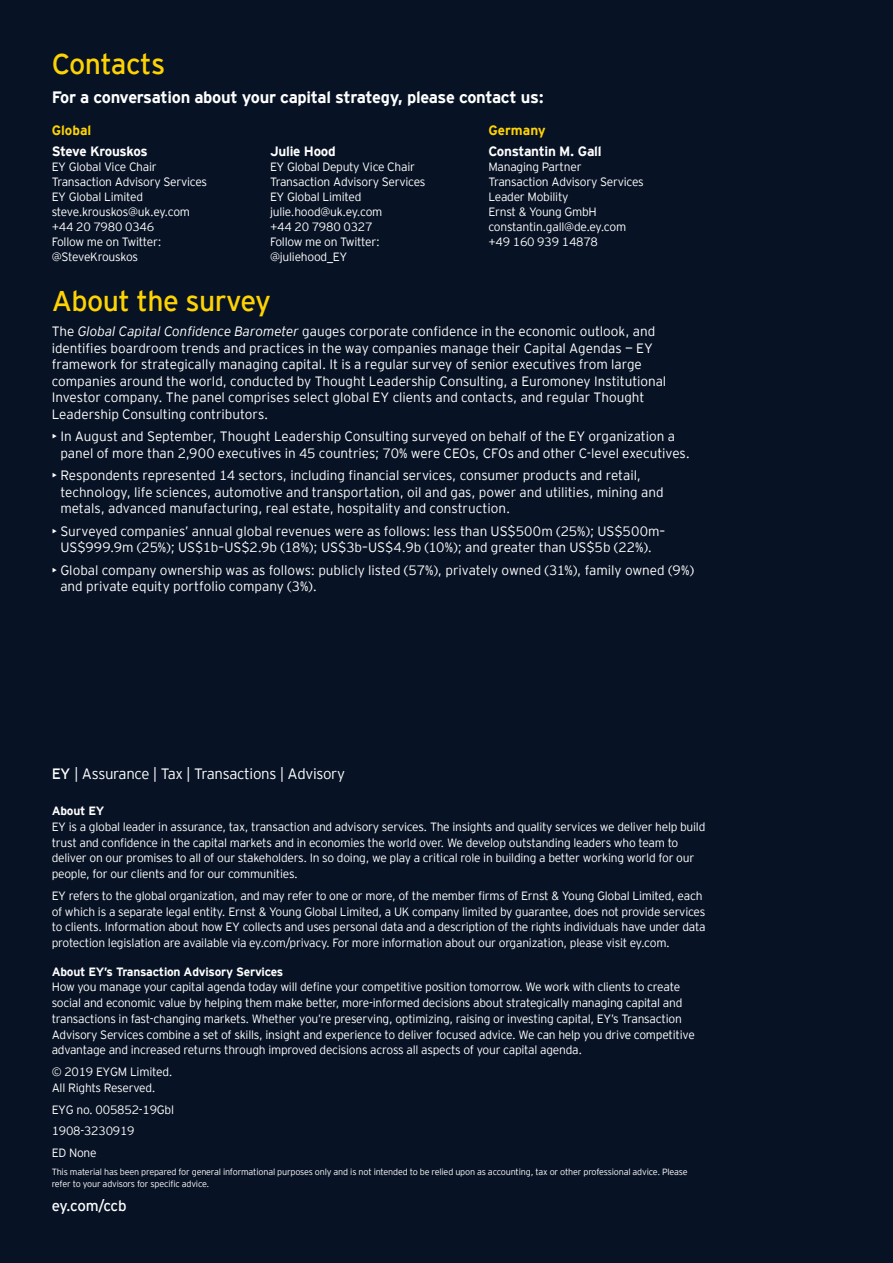
<style>
.page{position:relative;width:893px;height:1263px;background:#071224}
.page>*{position:absolute;margin:0;border:0;box-sizing:border-box;transform-origin:0 0}
.t1{font:28.5px "EY Interstate";letter-spacing:-.02em;color:#fed304}
.t2{font:700 16.5px "EY Interstate";letter-spacing:-.02em;color:#fff}
.t3{font:300 15px "EY Interstate";letter-spacing:-.02em;color:#fff}
.t4{font:15px "EY Interstate";letter-spacing:-.035em;color:#fff}
.t5{font:300 13.5px/16.5px "EY Interstate";letter-spacing:-.005em;color:#fff}
.t6{font:700 13.5px "EY Interstate";letter-spacing:-.02em;color:#fff}
.t7{font:700 13.5px "EY Interstate";color:#fed304}
.t8{font:300 12px/15px "EY Interstate";letter-spacing:-.02em;color:#fff}
.t9{font:700 12px "EY Interstate";letter-spacing:-.02em;color:#fff}
.t10{font:300 9px/12px "EY Interstate";letter-spacing:-.02em;color:#fff}
.s1{font-style:italic}
.s2{font-weight:400}
</style>
<div class="page">
<h1 class="t1" style="left:52px;top:44px;width:115px">Contacts</h1>
<h2 class="t2" style="left:52px;top:85px;width:494px">For a conversation about your capital strategy, please contact us:</h2>
<p class="t7" style="left:52px;top:120px;width:41px">Global</p>
<p class="t6" style="left:52px;top:141px;width:98px">Steve Krouskos</p>
<p class="t8" style="left:52px;top:158px;width:157px">EY Global Vice Chair<br>Transaction Advisory Services<br>EY Global Limited steve.krouskos@uk.ey.com +44 20 7980 0346<br>Follow me on Twitter: @SteveKrouskos</p>
<p class="t7" style="left:488px;top:120px;width:59px">Germany</p>
<p class="t6" style="left:488px;top:141px;width:115px">Constantin M. Gall</p>
<p class="t8" style="left:488px;top:158px;width:157px">Managing Partner<br>Transaction Advisory Services<br>Leader Mobility<br>Ernst &amp; Young GmbH constantin.gall@de.ey.com +49 160 939 14878</p>
<p class="t6" style="left:270px;top:141px;width:67px">Julie Hood</p>
<p class="t8" style="left:270px;top:158px;width:157px">EY Global Deputy Vice Chair<br>Transaction Advisory Services<br>EY Global Limited julie.hood@uk.ey.com<br>+44 20 7980 0327<br>Follow me on Twitter: @juliehood_EY</p>
<h1 class="t1" style="left:52px;top:281px;width:221px">About the survey</h1>
<p class="t5" style="left:52px;top:323px;width:616px">The <span class="s1">Global Capital Confidence Barometer</span> gauges corporate confidence in the economic outlook, and identifies boardroom trends and practices in the way companies manage their Capital Agendas — EY framework for strategically managing capital. It is a regular survey of senior executives from large companies around the world, conducted by Thought Leadership Consulting, a Euromoney Institutional Investor company. The panel comprises select global EY clients and contacts, and regular Thought Leadership Consulting contributors.</p>
<p class="t5" style="left:60px;top:428px;width:631px;text-indent:-9px">• In August and September, Thought Leadership Consulting surveyed on behalf of the EY organization a panel of more than 2,900 executives in 45 countries; 70% were CEOs, CFOs and other C-level executives.</p>
<p class="t5" style="left:60px;top:467px;width:605px;text-indent:-9px">• Respondents represented 14 sectors, including financial services, consumer products and retail, technology, life sciences, automotive and transportation, oil and gas, power and utilities, mining and metals, advanced manufacturing, real estate, hospitality and construction.</p>
<p class="t5" style="left:52px;top:522px;width:615px;text-align:center">• Surveyed companies’ annual global revenues were as follows: less than US$500m (25%); US$500m–<br>US$999.9m (25%); US$1b–US$2.9b (18%); US$3b–US$4.9b (10%); and greater than US$5b (22%).</p>
<p class="t5" style="left:60px;top:561px;width:635px;text-indent:-9px">• Global company ownership was as follows: publicly listed (57%), privately owned (31%), family owned (9%) and private equity portfolio company (3%).</p>
<p class="t3" style="left:52px;top:763px;width:295px"><span class="s2">EY</span> | Assurance | Tax | Transactions | Advisory</p>
<p class="t9" style="left:52px;top:802px;width:54px">About EY</p>
<p class="t8" style="left:52px;top:818px;width:655px;line-height:15.8px">EY is a global leader in assurance, tax, transaction and advisory services. The insights and quality services we deliver help build trust and confidence in the capital markets and in economies the world over. We develop outstanding leaders who team to deliver on our promises to all of our stakeholders. In so doing, we play a critical role in building a better working world for our people, for our clients and for our communities.</p>
<p class="t8" style="left:52px;top:887px;width:655px;line-height:15.8px">EY refers to the global organization, and may refer to one or more, of the member firms of Ernst &amp; Young Global Limited, each of which is a separate legal entity. Ernst &amp; Young Global Limited, a UK company limited by guarantee, does not provide services to clients. Information about how EY collects and uses personal data and a description of the rights individuals have under data protection legislation are available via ey.com/privacy. For more information about our organization, please visit ey.com.</p>
<p class="t9" style="left:52px;top:963px;width:233px">About EY’s Transaction Advisory Services</p>
<p class="t8" style="left:52px;top:979px;width:645px;line-height:15.8px">How you manage your capital agenda today will define your competitive position tomorrow. We work with clients to create social and economic value by helping them make better, more-informed decisions about strategically managing capital and transactions in fast-changing markets. Whether you’re preserving, optimizing, raising or investing capital, EY’s Transaction Advisory Services combine a set of skills, insight and experience to deliver focused advice. We can help you drive competitive advantage and increased returns through improved decisions across all aspects of your capital agenda.</p>
<p class="t8" style="left:52px;top:1063px;width:122px;line-height:15.8px">© 2019 EYGM Limited.<br>All Rights Reserved.</p>
<p class="t8" style="left:52px;top:1098px;width:124px;line-height:21.8px">EYG no. 005852-19Gbl<br>1908-3230919<br>ED None</p>
<p class="t10" style="left:52px;top:1165px;width:637px">This material has been prepared for general informational purposes only and is not intended to be relied upon as accounting, tax or other professional advice. Please refer to your advisors for specific advice.</p>
<p class="t4" style="left:52px;top:1195px;width:77px">ey.com/ccb</p>
</div>
